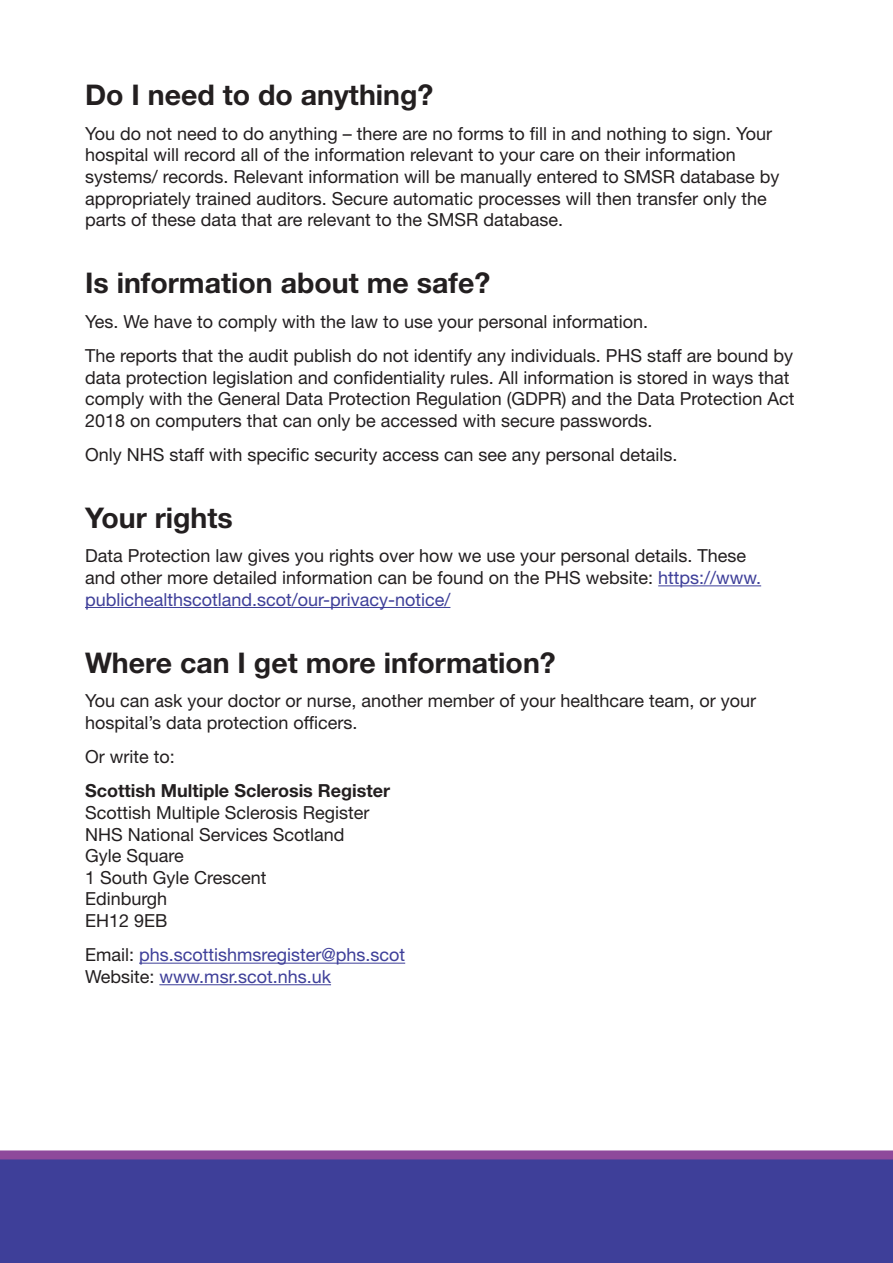
<style>
.page{position:relative;width:893px;height:1263px;background:#fff}
.page>*{position:absolute;margin:0;border:0;box-sizing:border-box;transform-origin:0 0}
.heading_1{font:700 28.5px "Helvetica Neue LT Std";color:#231f20}
.body{font:18px/21.6px "Helvetica Neue LT Std";color:#231f20}
.body-2{font:18px/21.6px "Helvetica Neue LT Std";color:#3e3f99}
.s1{color:#3e3f99}
.s2{font-weight:700}
.s3{color:#231f20}
</style>
<div class="page">
<div style="left:0;top:1157px;width:893px;height:106px;background:#3e3f99"></div>
<div style="left:0;top:1150px;width:893px;height:9px;background:#8e499b"></div>
<hr style="left:658px;top:585px;width:103px;height:1px;background:#3e3f99">
<hr style="left:85px;top:607px;width:365px;height:1px;background:#3e3f99">
<hr style="left:139px;top:963px;width:266px;height:1px;background:#3e3f99">
<hr style="left:159px;top:984px;width:172px;height:1px;background:#3e3f99">
<h1 class="heading_1" style="left:85px;top:78px;width:350px">Do I need to do anything?</h1>
<p class="body" style="left:85px;top:122px;width:696px">You do not need to do anything – there are no forms to fill in and nothing to sign. Your hospital will record all of the information relevant to your care on their information systems/ records. Relevant information will be manually entered to SMSR database by appropriately trained auditors. Secure automatic processes will then transfer only the parts of these data that are relevant to the SMSR database.</p>
<h1 class="heading_1" style="left:85px;top:265px;width:407px">Is information about me safe?</h1>
<p class="body" style="left:85px;top:310px;width:565px">Yes. We have to comply with the law to use your personal information.</p>
<p class="body" style="left:85px;top:344px;width:711px">The reports that the audit publish do not identify any individuals. PHS staff are bound by data protection legislation and confidentiality rules. All information is stored in ways that comply with the General Data Protection Regulation (GDPR) and the Data Protection Act 2018 on computers that can only be accessed with secure passwords.</p>
<p class="body" style="left:85px;top:444px;width:594px">Only NHS staff with specific security access can see any personal details.</p>
<h1 class="heading_1" style="left:85px;top:500px;width:149px">Your rights</h1>
<p class="body" style="left:85px;top:545px;width:678px">Data Protection law gives you rights over how we use your personal details. These and other more detailed information can be found on the PHS website: <span class="s1">https://www. publichealthscotland.scot/our-privacy-notice/</span></p>
<h1 class="heading_1" style="left:85px;top:645px;width:472px">Where can I get more information?</h1>
<p class="body" style="left:85px;top:690px;width:673px">You can ask your doctor or nurse, another member of your healthcare team, or your hospital’s data protection officers.</p>
<p class="body" style="left:85px;top:745px;width:91px">Or write to:</p>
<p class="body" style="left:85px;top:780px;width:307px"><span class="s2">Scottish Multiple Sclerosis Register<br></span>Scottish Multiple Sclerosis Register<br>NHS National Services Scotland<br>Gyle Square<br>1 South Gyle Crescent<br>Edinburgh<br>EH12 9EB</p>
<p class="body-2" style="left:85px;top:944px;width:322px"><span class="s3">Email:</span> phs.scottishmsregister@phs.scot<br><span class="s3">Website:</span> www.msr.scot.nhs.uk</p>
</div>
